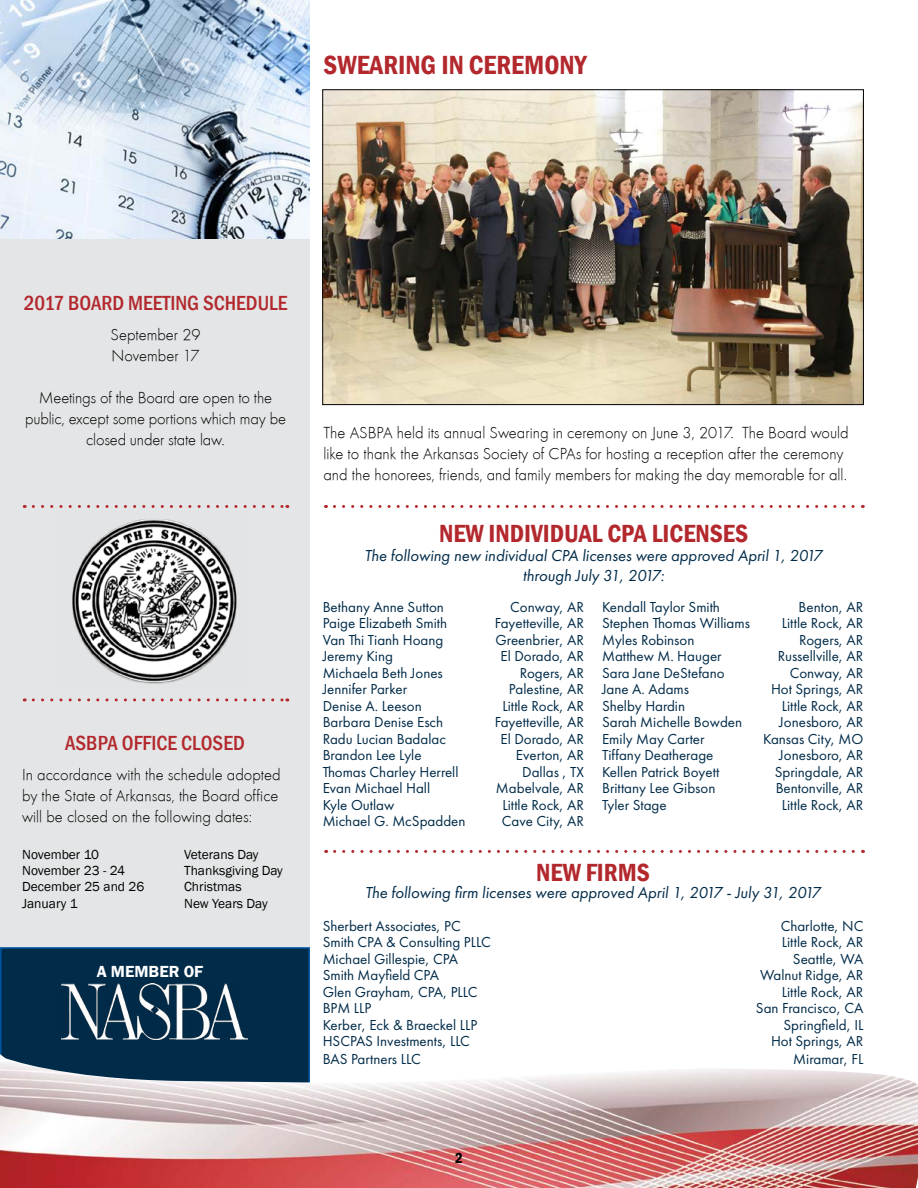
<style>
.page{position:relative;width:918px;height:1188px;background:#fff}
.page>*{position:absolute;margin:0;border:0;box-sizing:border-box;transform-origin:0 0}
.t1{font:600 condensed 27px "Franklin Gothic";color:#b3282d}
.t2{font:600 condensed 25.5px "Franklin Gothic";color:#b3282d}
.t3{font:500 condensed 21px "Franklin Gothic";color:#b3282d}
.t4{font:16.5px/21px "Function LH Light";color:#000}
.t5{font:italic 16.5px/19.5px "Futura PT";color:#002b49;text-align:center}
.t6{font:600 16.5px "Franklin Gothic";color:#fff}
.t7{font:15px "Futura PT";color:#002b49}
.t8{font:600 condensed 15px "Franklin Gothic";color:#000}
.t9{font:13.5px "Franklin Gothic";color:#000}
</style>
<div class="page">
<div style="left:0;top:0;width:310px;height:1146px;background:#e4e5e6"></div>
<div style="left:1px;top:948px;width:308px;height:239px;background:#002b49"></div>
<div style="left:0;top:947px;width:310px;height:241px;border:2px solid #0054a4"></div>
<img style="left:0;top:1054px;width:918px;height:134px">
<img style="left:0;top:0;width:310px;height:239px">
<svg style="left:33px;top:505px;width:255px;height:3px"></svg>
<img style="left:62px;top:984px;width:186px;height:56px">
<img style="left:72px;top:519px;width:165px;height:165px">
<svg style="left:33px;top:698px;width:255px;height:3px"></svg>
<svg style="left:335px;top:850px;width:528px;height:3px"></svg>
<svg style="left:334px;top:505px;width:529px;height:3px"></svg>
<img style="left:324px;top:91px;width:538px;height:312px">
<h1 class="t1" style="left:323px;top:47px;width:265px">SWEARING IN CEREMONY</h1>
<h3 class="t3" style="left:24px;top:289px;width:265px">2017 BOARD MEETING SCHEDULE</h3>
<p class="t4" style="left:111px;top:324px;width:91px">September 29<br>November 17</p>
<p class="t4" style="left:25px;top:387px;width:263px;text-align:center">Meetings of the Board are open to the public, except some portions which may be closed under state law.</p>
<h3 class="t3" style="left:65px;top:729px;width:181px">ASBPA OFFICE CLOSED</h3>
<p class="t4" style="left:22px;top:764px;width:260px;text-align:justify">In accordance with the schedule adopted by the State of Arkansas, the Board office will be closed on the following dates:</p>
<p class="t9" style="left:22px;top:846px;width:79px">November 10</p>
<p class="t9" style="left:184px;top:846px;width:76px">Veterans Day</p>
<p class="t9" style="left:22px;top:862px;width:104px">November 23 - 24</p>
<p class="t9" style="left:184px;top:862px;width:100px">Thanksgiving Day</p>
<p class="t9" style="left:22px;top:879px;width:124px">December 25 and 26</p>
<p class="t9" style="left:184px;top:879px;width:59px">Christmas</p>
<p class="t9" style="left:22px;top:895px;width:57px">January 1</p>
<p class="t9" style="left:184px;top:895px;width:85px">New Years Day</p>
<p class="t6" style="left:97px;top:961px;width:108px">A MEMBER OF</p>
<p class="t4" style="left:323px;top:422px;width:527px">The ASBPA held its annual Swearing in ceremony on June 3, 2017. The Board would like to thank the Arkansas Society of CPAs for hosting a reception after the ceremony and the honorees, friends, and family members for making the day memorable for all.</p>
<h2 class="t2" style="left:439px;top:516px;width:311px">NEW INDIVIDUAL CPA LICENSES</h2>
<p class="t5" style="left:365px;top:546px;width:459px">The following new individual CPA licenses were approved April 1, 2017 through July 31, 2017:</p>
<p class="t7" style="left:323px;top:598px;width:123px">Bethany Anne Sutton</p>
<p class="t7" style="left:510px;top:598px;width:75px">Conway, AR</p>
<p class="t7" style="left:323px;top:614px;width:126px">Paige Elizabeth Smith</p>
<p class="t7" style="left:495px;top:614px;width:91px">Fayetteville, AR</p>
<p class="t7" style="left:323px;top:631px;width:122px">Van Thi Tianh Hoang</p>
<p class="t7" style="left:496px;top:631px;width:90px">Greenbrier, AR</p>
<p class="t7" style="left:323px;top:647px;width:72px">Jeremy King</p>
<p class="t7" style="left:501px;top:647px;width:85px">El Dorado, AR</p>
<p class="t7" style="left:323px;top:664px;width:122px">Michaela Beth Jones</p>
<p class="t7" style="left:520px;top:664px;width:66px">Rogers, AR</p>
<p class="t7" style="left:323px;top:680px;width:86px">Jennifer Parker</p>
<p class="t7" style="left:509px;top:680px;width:77px">Palestine, AR</p>
<p class="t7" style="left:323px;top:697px;width:101px">Denise A. Leeson</p>
<p class="t7" style="left:502px;top:697px;width:83px">Little Rock, AR</p>
<p class="t7" style="left:323px;top:713px;width:122px">Barbara Denise Esch</p>
<p class="t7" style="left:495px;top:713px;width:91px">Fayetteville, AR</p>
<p class="t7" style="left:323px;top:730px;width:125px">Radu Lucian Badalac</p>
<p class="t7" style="left:501px;top:730px;width:85px">El Dorado, AR</p>
<p class="t7" style="left:323px;top:746px;width:100px">Brandon Lee Lyle</p>
<p class="t7" style="left:516px;top:746px;width:70px">Everton, AR</p>
<p class="t7" style="left:323px;top:763px;width:137px">Thomas Charley Herrell</p>
<p class="t7" style="left:522px;top:763px;width:63px">Dallas , TX</p>
<p class="t7" style="left:323px;top:779px;width:109px">Evan Michael Hall</p>
<p class="t7" style="left:496px;top:779px;width:90px">Mabelvale, AR</p>
<p class="t7" style="left:323px;top:796px;width:73px">Kyle Outlaw</p>
<p class="t7" style="left:502px;top:796px;width:83px">Little Rock, AR</p>
<p class="t7" style="left:323px;top:812px;width:144px">Michael G. McSpadden</p>
<p class="t7" style="left:502px;top:812px;width:84px">Cave City, AR</p>
<p class="t7" style="left:602px;top:598px;width:119px">Kendall Taylor Smith</p>
<p class="t7" style="left:799px;top:598px;width:66px">Benton, AR</p>
<p class="t7" style="left:602px;top:614px;width:149px">Stephen Thomas Williams</p>
<p class="t7" style="left:782px;top:614px;width:83px">Little Rock, AR</p>
<p class="t7" style="left:602px;top:631px;width:94px">Myles Robinson</p>
<p class="t7" style="left:799px;top:631px;width:66px">Rogers, AR</p>
<p class="t7" style="left:602px;top:647px;width:121px">Matthew M. Hauger</p>
<p class="t7" style="left:778px;top:647px;width:87px">Russellville, AR</p>
<p class="t7" style="left:602px;top:664px;width:124px">Sara Jane DeStefano</p>
<p class="t7" style="left:790px;top:664px;width:75px">Conway, AR</p>
<p class="t7" style="left:602px;top:680px;width:89px">Jane A. Adams</p>
<p class="t7" style="left:771px;top:680px;width:94px">Hot Springs, AR</p>
<p class="t7" style="left:602px;top:697px;width:85px">Shelby Hardin</p>
<p class="t7" style="left:782px;top:697px;width:83px">Little Rock, AR</p>
<p class="t7" style="left:602px;top:713px;width:142px">Sarah Michelle Bowden</p>
<p class="t7" style="left:779px;top:713px;width:86px">Jonesboro, AR</p>
<p class="t7" style="left:602px;top:730px;width:104px">Emily May Carter</p>
<p class="t7" style="left:763px;top:730px;width:102px">Kansas City, MO</p>
<p class="t7" style="left:602px;top:746px;width:113px">Tiffany Deatherage</p>
<p class="t7" style="left:779px;top:746px;width:86px">Jonesboro, AR</p>
<p class="t7" style="left:602px;top:763px;width:119px">Kellen Patrick Boyett</p>
<p class="t7" style="left:775px;top:763px;width:90px">Springdale, AR</p>
<p class="t7" style="left:602px;top:779px;width:115px">Brittany Lee Gibson</p>
<p class="t7" style="left:776px;top:779px;width:89px">Bentonville, AR</p>
<p class="t7" style="left:602px;top:796px;width:66px">Tyler Stage</p>
<p class="t7" style="left:782px;top:796px;width:83px">Little Rock, AR</p>
<h2 class="t2" style="left:536px;top:856px;width:115px">NEW FIRMS</h2>
<p class="t5" style="left:365px;top:882px;width:457px">The following firm licenses were approved April 1, 2017 - July 31, 2017</p>
<p class="t7" style="left:323px;top:917px;width:140px">Sherbert Associates, PC</p>
<p class="t7" style="left:781px;top:917px;width:84px">Charlotte, NC</p>
<p class="t7" style="left:323px;top:933px;width:170px">Smith CPA &amp; Consulting PLLC</p>
<p class="t7" style="left:782px;top:933px;width:83px">Little Rock, AR</p>
<p class="t7" style="left:323px;top:950px;width:137px">Michael Gillespie, CPA</p>
<p class="t7" style="left:793px;top:950px;width:72px">Seattle, WA</p>
<p class="t7" style="left:323px;top:966px;width:118px">Smith Mayfield CPA</p>
<p class="t7" style="left:760px;top:966px;width:105px">Walnut Ridge, AR</p>
<p class="t7" style="left:323px;top:983px;width:156px">Glen Grayham, CPA, PLLC</p>
<p class="t7" style="left:782px;top:983px;width:83px">Little Rock, AR</p>
<p class="t7" style="left:323px;top:999px;width:50px">BPM LLP</p>
<p class="t7" style="left:756px;top:999px;width:109px">San Francisco, CA</p>
<p class="t7" style="left:323px;top:1016px;width:156px">Kerber, Eck &amp; Braeckel LLP</p>
<p class="t7" style="left:783px;top:1016px;width:81px">Springfield, IL</p>
<p class="t7" style="left:323px;top:1032px;width:149px">HSCPAS Investments, LLC</p>
<p class="t7" style="left:771px;top:1032px;width:94px">Hot Springs, AR</p>
<p class="t7" style="left:323px;top:1050px;width:100px">BAS Partners LLC</p>
<p class="t7" style="left:793px;top:1050px;width:72px">Miramar, FL</p>
<p class="t8" style="left:455px;top:1148px;width:9px">2</p>
</div>
